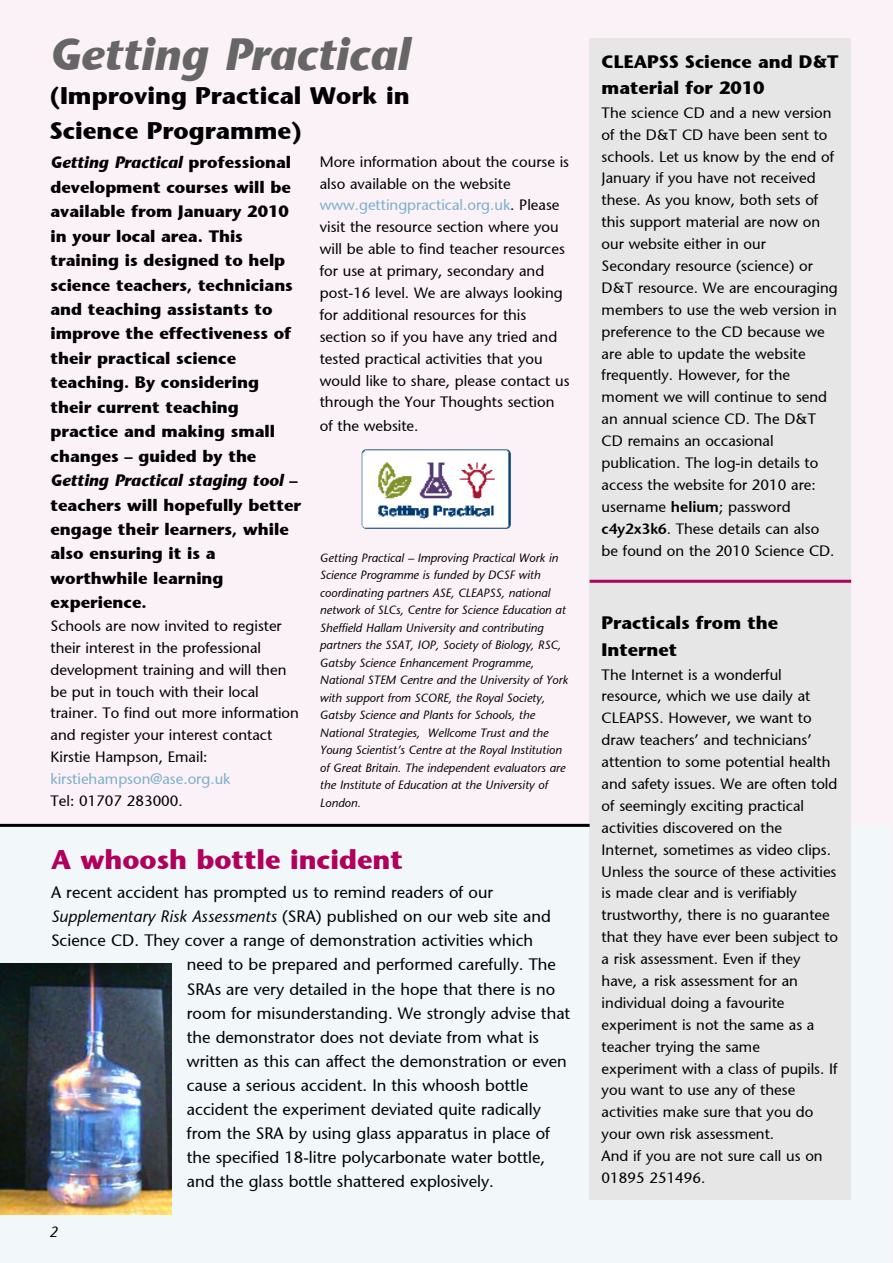
<style>
.page{position:relative;width:893px;height:1263px;background:#fff}
.page>*{position:absolute;margin:0;border:0;box-sizing:border-box;transform-origin:0 0}
.t1{font:italic 700 45px "GF Stone";color:#666}
.t2{font:27px "GFSTONE Bold";color:#b0005c}
.t3{font:24px/34.5px "GFSTONE Bold";color:#000}
.t4{font:18px/26.7px "GFSTONE Bold";color:#000}
.t5{font:16.5px "GFSTONE";color:#000}
.t6{font:16.5px/24.5px "GFSTONE Bold";color:#000}
.t7{font:italic 700 16.5px "GF Stone";color:#000}
.t8{font:15px/21.9px "GFSTONE";color:#000}
.t9{font:15px "GFSTONE";color:#7caece}
.t10{font:15px "GFSTONE Italic";color:#000}
.t11{font:12px/17.5px "GFSTONE Italic";color:#000}
.s1{font-family:"GFSTONE Bold";font-weight:400;font-style:normal}
.s2{color:#7caece}
.s3{font-family:"GFSTONE Italic"}
.s4{font-family:"GFSTONE Semibold"}
</style>
<div class="page">
<div style="left:0;top:825px;width:893px;height:438px;background:#f2f7fa"></div>
<hr style="left:891px;top:0;width:2px;height:1263px;background:#fbf2f7">
<div style="left:0;top:0;width:891px;height:825px;background:#fbf2f7"></div>
<div style="left:590px;top:38px;width:261px;height:1161px;background:#e6e6e6"></div>
<hr style="left:590px;top:580px;width:261px;height:3px;background:#b0005c">
<hr style="left:0;top:824px;width:590px;height:3px;background:#000">
<img style="left:362px;top:449px;width:149px;height:80px;border-radius:4px">
<img style="left:0;top:964px;width:172px;height:250px">
<h1 class="t1" style="left:49px;top:26px;width:362px">Getting Practical</h1>
<h3 class="t3" style="left:49px;top:78px;width:362px">(Improving Practical Work in<br>Science Programme)</h3>
<p class="t7" style="left:51px;top:152px;width:242px">Getting Practical <span class="s1">professional</span></p>
<p class="t6" style="left:51px;top:175px;width:244px">development courses will be available from January 2010 in your local area. This training is designed to help science teachers, technicians and teaching assistants to improve the effectiveness of their practical science teaching. By considering their current teaching practice and making small changes – guided by the</p>
<p class="t7" style="left:51px;top:470px;width:249px">Getting Practical staging tool <span class="s1">–</span></p>
<p class="t6" style="left:51px;top:492px;width:252px">teachers will hopefully better engage their learners, while also ensuring it is a worthwhile learning experience.</p>
<p class="t8" style="left:51px;top:615px;width:250px">Schools are now invited to register their interest in the professional development training and will then be put in touch with their local trainer. To find out more information and register your interest contact Kirstie Hampson, Email:</p>
<p class="t9" style="left:51px;top:770px;width:181px">kirstiehampson@ase.org.uk</p>
<p class="t8" style="left:51px;top:790px;width:134px">Tel: 01707 283000.</p>
<p class="t8" style="left:320px;top:150px;width:251px">More information about the course is also available on the website <span class="s2">www.gettingpractical.org.uk</span>. Please visit the resource section where you will be able to find teacher resources for use at primary, secondary and post-16 level. We are always looking for additional resources for this section so if you have any tried and tested practical activities that you would like to share, please contact us through the Your Thoughts section</p>
<p class="t8" style="left:320px;top:414px;width:100px">of the website.</p>
<p class="t11" style="left:320px;top:549px;width:250px">Getting Practical – Improving Practical Work in Science Programme is funded by DCSF with coordinating partners ASE, CLEAPSS, national network of SLCs, Centre for Science Education at Sheffield Hallam University and contributing partners the SSAT, IOP, Society of Biology, RSC, Gatsby Science Enhancement Programme, National STEM Centre and the University of York with support from SCORE, the Royal Society, Gatsby Science and Plants for Schools, the National Strategies, Wellcome Trust and the Young Scientist’s Centre at the Royal Institution of Great Britain. The independent evaluators are the Institute of Education at the University of London.</p>
<h2 class="t2" style="left:51px;top:842px;width:353px">A whoosh bottle incident</h2>
<p class="t5" style="left:51px;top:882px;width:444px">A recent accident has prompted us to remind readers of our</p>
<p class="t5" style="left:51px;top:906px;width:501px"><span class="s3">Supplementary Risk Assessments</span> (SRA) published on our web site and</p>
<p class="t5" style="left:51px;top:930px;width:484px">Science CD. They cover a range of demonstration activities which</p>
<p class="t5" style="left:187px;top:954px;width:371px">need to be prepared and performed carefully. The</p>
<p class="t5" style="left:187px;top:978px;width:370px">SRAs are very detailed in the hope that there is no</p>
<p class="t5" style="left:187px;top:1003px;width:385px">room for misunderstanding. We strongly advise that</p>
<p class="t5" style="left:187px;top:1027px;width:354px">the demonstrator does not deviate from what is</p>
<p class="t5" style="left:187px;top:1051px;width:381px">written as this can affect the demonstration or even</p>
<p class="t5" style="left:187px;top:1075px;width:343px">cause a serious accident. In this whoosh bottle</p>
<p class="t5" style="left:187px;top:1099px;width:356px">accident the experiment deviated quite radically</p>
<p class="t5" style="left:187px;top:1123px;width:365px">from the SRA by using glass apparatus in place of</p>
<p class="t5" style="left:187px;top:1147px;width:360px">the specified 18-litre polycarbonate water bottle,</p>
<p class="t5" style="left:187px;top:1171px;width:308px">and the glass bottle shattered explosively.</p>
<p class="t10" style="left:49px;top:1223px;width:10px">2</p>
<p class="t4" style="left:602px;top:48px;width:238px">CLEAPSS Science and D&amp;T material for 2010</p>
<p class="t8" style="left:602px;top:101px;width:238px">The science CD and a new version of the D&amp;T CD have been sent to schools. Let us know by the end of<br>January if you have not received these. As you know, both sets of this support material are now on our website either in our<br>Secondary resource (science) or<br>D&amp;T resource. We are encouraging members to use the web version in preference to the CD because we are able to update the website frequently. However, for the moment we will continue to send an annual science CD. The D&amp;T<br>CD remains an occasional publication. The log-in details to access the website for 2010 are: username <span class="s4">helium</span>; password <span class="s4">c4y2x3k6</span>. These details can also be found on the 2010 Science CD.</p>
<p class="t4" style="left:602px;top:609px;width:178px">Practicals from the<br>Internet</p>
<p class="t8" style="left:602px;top:663px;width:238px">The Internet is a wonderful resource, which we use daily at<br>CLEAPSS. However, we want to draw teachers’ and technicians’ attention to some potential health and safety issues. We are often told of seemingly exciting practical activities discovered on the<br>Internet, sometimes as video clips.<br>Unless the source of these activities is made clear and is verifiably trustworthy, there is no guarantee that they have ever been subject to a risk assessment. Even if they have, a risk assessment for an individual doing a favourite experiment is not the same as a teacher trying the same experiment with a class of pupils. If you want to use any of these activities make sure that you do your own risk assessment.<br>And if you are not sure call us on<br>01895 251496.</p>
</div>
